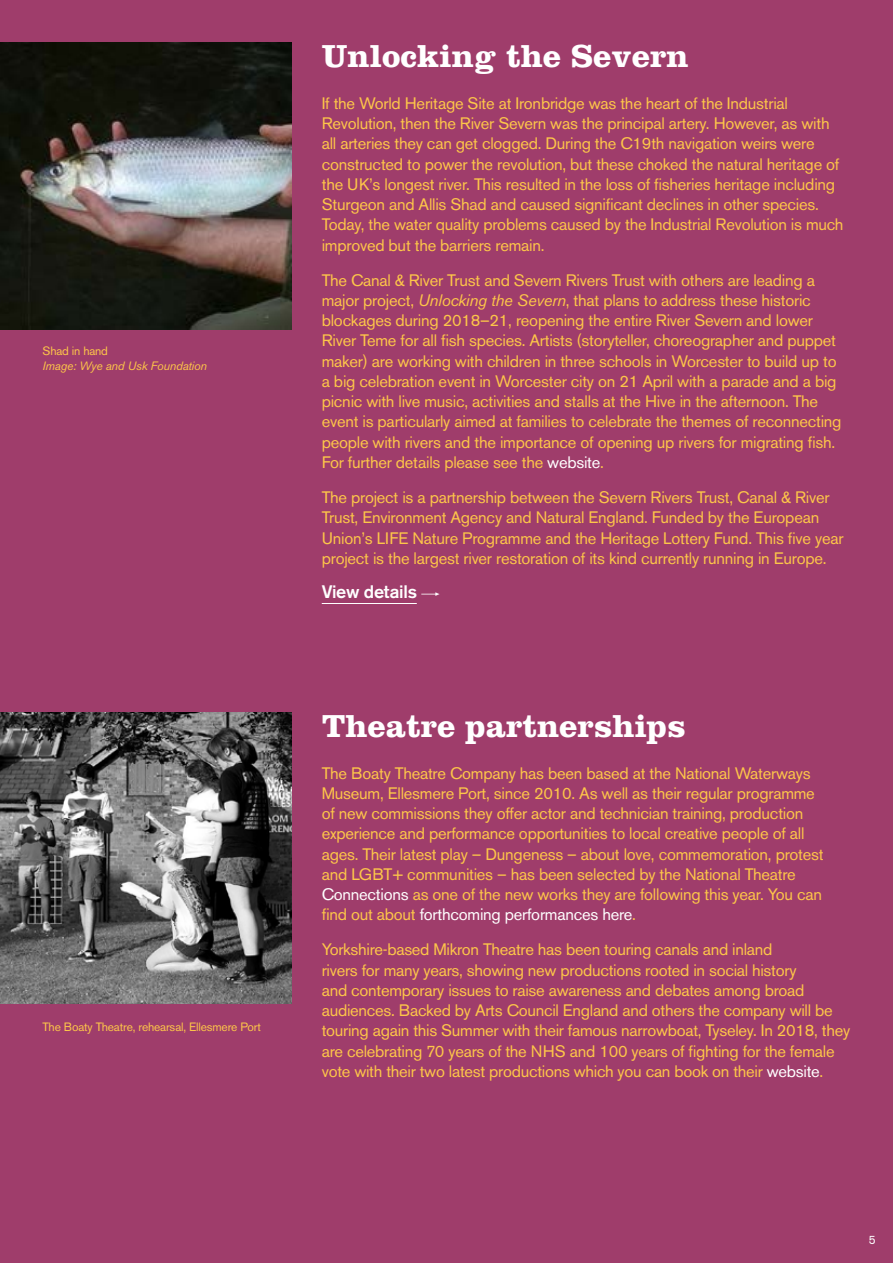
<style>
.page{position:relative;width:893px;height:1263px;background:#9f3d6b}
.page>*{position:absolute;margin:0;border:0;box-sizing:border-box;transform-origin:0 0}
.t1{font:700 33px "Clarendon";color:#fff}
.t2{font:500 18px "Akzidenz Grotesk BE";letter-spacing:-.015em;color:#fff}
.t3{font:16.5px/20.2px "Akzidenz Grotesk BE";letter-spacing:-.015em;color:#fdc649}
.t4{font:12px "Akzidenz Grotesk BE";letter-spacing:-.015em;color:#fdc649}
.t5{font:italic 12px "Akzidenz Grotesk BE";letter-spacing:-.015em;color:#fdc649}
.t6{font:12px "Akzidenz Grotesk BE";color:#fff}
.s1{font-style:italic}
.s2{color:#fff}
.s3{font-family:"Yuppy SC";font-weight:400}
</style>
<div class="page">
<img style="left:0;top:43px;width:292px;height:286px">
<hr style="left:322px;top:603px;width:95px;height:1px;background:#fff">
<img style="left:0;top:712px;width:292px;height:291px">
<p class="t4" style="left:43px;top:344px;width:67px">Shad in hand</p>
<p class="t5" style="left:43px;top:359px;width:166px">Image: Wye and Usk Foundation</p>
<p class="t4" style="left:43px;top:1019px;width:220px">The Boaty Theatre, rehearsal, Ellesmere Port</p>
<h1 class="t1" style="left:322px;top:36px;width:368px">Unlocking the Severn</h1>
<p class="t3" style="left:322px;top:93px;width:523px">If the World Heritage Site at Ironbridge was the heart of the Industrial Revolution, then the River Severn was the principal artery. However, as with all arteries they can get clogged. During the C19th navigation weirs were constructed to power the revolution, but these choked the natural heritage of the UK’s longest river. This resulted in the loss of fisheries heritage including Sturgeon and Allis Shad and caused significant declines in other species.<br>Today, the water quality problems caused by the Industrial Revolution is much improved but the barriers remain.</p>
<p class="t3" style="left:322px;top:270px;width:521px">The Canal &amp; River Trust and Severn Rivers Trust with others are leading a major project, <span class="s1">Unlocking the Severn</span>, that plans to address these historic blockages during 2018–21, reopening the entire River Severn and lower River Teme for all fish species. Artists (storyteller, choreographer and puppet maker) are working with children in three schools in Worcester to build up to a big celebration event in Worcester city on 21 April with a parade and a big picnic with live music, activities and stalls at the Hive in the afternoon. The event is particularly aimed at families to celebrate the themes of reconnecting people with rivers and the importance of opening up rivers for migrating fish.<br>For further details please see the <span class="s2">website</span>.</p>
<p class="t3" style="left:322px;top:487px;width:523px">The project is a partnership between the Severn Rivers Trust, Canal &amp; River Trust, Environment Agency and Natural England. Funded by the European Union’s LIFE Nature Programme and the Heritage Lottery Fund. This five year project is the largest river restoration of its kind currently running in Europe.</p>
<p class="t2" style="left:322px;top:581px;width:119px">View details <span class="s3">→</span></p>
<h1 class="t1" style="left:322px;top:706px;width:365px">Theatre partnerships</h1>
<p class="t3" style="left:322px;top:763px;width:503px">The Boaty Theatre Company has been based at the National Waterways Museum, Ellesmere Port, since 2010. As well as their regular programme of new commissions they offer actor and technician training, production experience and performance opportunities to local creative people of all ages. Their latest play – Dungeness – about love, commemoration, protest and LGBT+ communities – has been selected by the National Theatre <span class="s2">Connections</span> as one of the new works they are following this year. You can find out about <span class="s2">forthcoming performances here</span>.</p>
<p class="t3" style="left:322px;top:939px;width:530px">Yorkshire-based Mikron Theatre has been touring canals and inland<br>rivers for many years, showing new productions rooted in social history<br>and contemporary issues to raise awareness and debates among broad audiences. Backed by Arts Council England and others the company will be touring again this Summer with their famous narrowboat, Tyseley. In 2018, they are celebrating 70 years of the NHS and 100 years of fighting for the female vote with their two latest productions which you can book on their <span class="s2">website</span>.</p>
<p class="t6" style="left:869px;top:1232px;width:8px">5</p>
</div>
